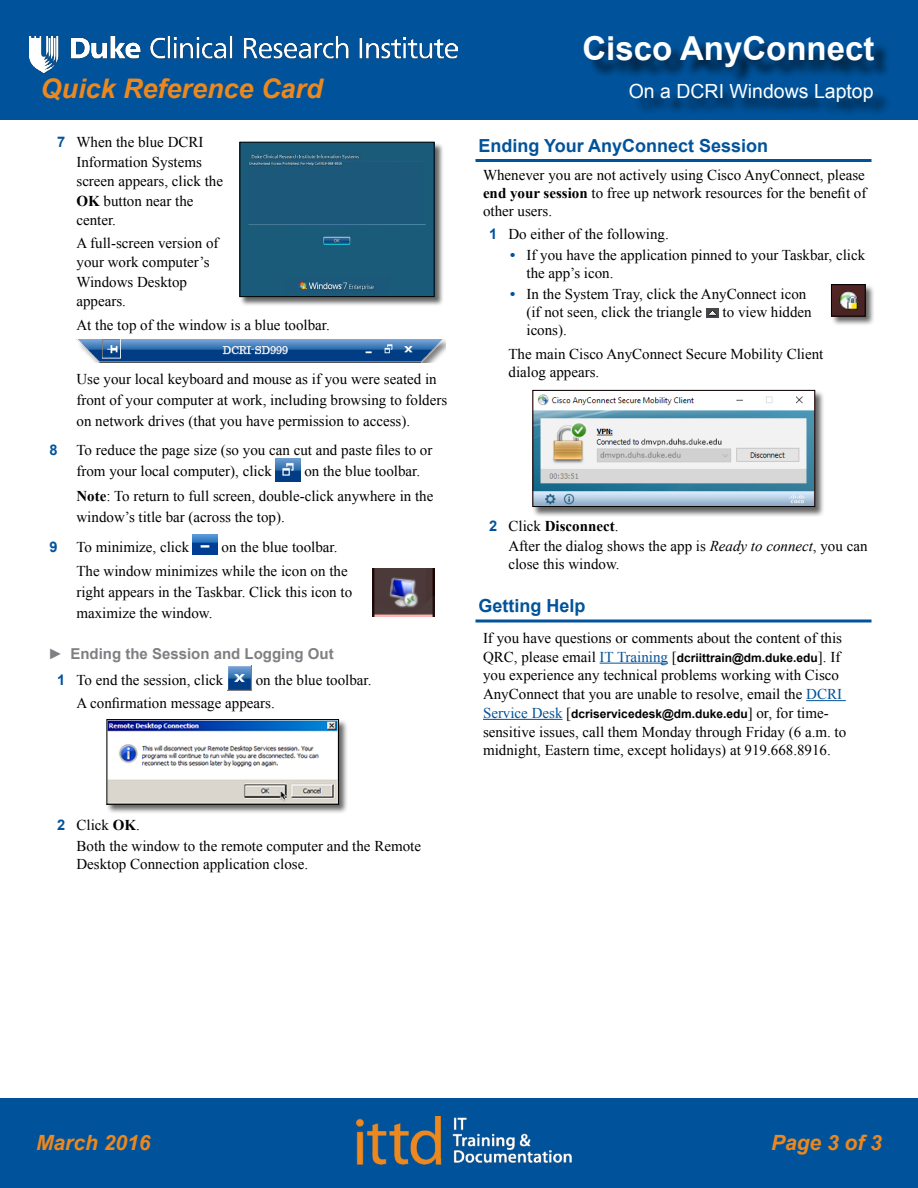
<style>
.page{position:relative;width:918px;height:1188px;background:#fff}
.page>*{position:absolute;margin:0;border:0;box-sizing:border-box;transform-origin:0 0}
.Software_Name{font:700 33px "Arial";color:#fff}
.t1{font:italic 700 27px "Arial";color:#ec881d}
.t2{font:italic 700 21px "Arial";color:#ec881d}
.Software_Name_Subhea{font:19.5px "Arial";color:#fff}
.Topic_Heading{font:700 18px "Arial";color:#00539b}
.Feedback{font:15px/19.5px "Times New Roman";color:#000}
.Body_Text{font:15px/18px "Times New Roman";color:#000}
.t3{font:700 15px "Arial";color:#7e8083}
.t4{font:700 15px "Times New Roman";color:#000}
.t5{font:700 14.7px "Arial";color:#00539b}
.Body_Text-2{font:700 12px "Arial";color:#000}
.s1{font-family:"Arial";font-weight:700;font-size:14.7px;color:#00539b}
.s2{font-weight:700}
.s3{font-family:"Arial";font-size:14.7px;color:#00539b}
.s4{font-weight:400}
.s5{font-style:italic}
.s6{font-family:"Times New Roman";font-weight:400;font-size:15px}
.s7{font-family:"Times New Roman";font-weight:400;font-size:15px;color:#00539b}
.s8{color:#00539b}
</style>
<div class="page">
<div style="left:0;top:1098px;width:918px;height:90px;background:#00539b"></div>
<div style="left:0;top:0;width:918px;height:120px;background:#00539b"></div>
<img style="left:357px;top:1116px;width:214px;height:49px">
<img style="left:29px;top:37px;width:428px;height:36px">
<div style="left:239px;top:142px;width:205px;height:164px;background:#000;opacity:.6"></div>
<div style="left:242px;top:144px;width:191px;height:151px;background:#195b79"></div>
<div style="left:240px;top:142px;width:195px;height:155px;border:1px solid #000"></div>
<img style="left:77px;top:340px;width:368px;height:23px">
<img style="left:276px;top:459px;width:25px;height:23px">
<img style="left:193px;top:535px;width:25px;height:20px">
<img style="left:372px;top:569px;width:62px;height:47px">
<img style="left:227px;top:666px;width:25px;height:25px">
<div style="left:106px;top:719px;width:242px;height:95px;background:#000;opacity:.6"></div>
<img style="left:108px;top:721px;width:229px;height:82px">
<div style="left:106px;top:719px;width:233px;height:86px;border:1px solid #000"></div>
<hr style="left:476px;top:159px;width:396px;height:3px;background:#00539b">
<hr style="left:476px;top:620px;width:396px;height:2px;background:#00539b">
<hr style="left:600px;top:663px;width:68px;height:1px;background:#00539b">
<hr style="left:806px;top:700px;width:40px;height:1px;background:#00539b">
<hr style="left:483px;top:719px;width:80px;height:1px;background:#00539b">
<div style="left:830px;top:284px;width:45px;height:42px;background:#000;opacity:.6"></div>
<img style="left:833px;top:286px;width:31px;height:28px">
<div style="left:831px;top:284px;width:35px;height:32px;border:1px solid #000"></div>
<svg style="left:706px;top:308px;width:13px;height:10px"></svg>
<div style="left:532px;top:390px;width:293px;height:127px;background:#000;opacity:.6"></div>
<img style="left:534px;top:392px;width:279px;height:113px">
<div style="left:532px;top:390px;width:283px;height:117px;border:1px solid #000"></div>
<div style="left:587px;top:38px;width:305px;height:47px;background:#000;opacity:.75"></div>
<div style="left:632px;top:86px;width:259px;height:33px;background:#000;opacity:.75"></div>
<h2 class="t1" style="left:40px;top:70px;width:284px">Quick Reference Card</h2>
<p class="Feedback" style="left:76px;top:132px;width:148px;text-indent:-20px"><span class="s1">7</span> When the blue DCRI<br>Information Systems screen appears, click the<br><span class="s2">OK</span> button near the center.</p>
<p class="Feedback" style="left:76px;top:233px;width:144px">A full-screen version of your work computer’s<br>Windows Desktop appears.</p>
<p class="Feedback" style="left:76px;top:315px;width:255px">At the top of the window is a blue toolbar.</p>
<p class="Feedback" style="left:76px;top:368px;width:372px;line-height:21px">Use your local keyboard and mouse as if you were seated in front of your computer at work, including browsing to folders on network drives (that you have permission to access).</p>
<p class="t5" style="left:50px;top:440px;width:10px">8</p>
<p class="Feedback" style="left:76px;top:439px;width:357px;line-height:21px">To reduce the page size (so you can cut and paste files to or from your local computer), click</p>
<p class="Feedback" style="left:304px;top:461px;width:117px">on the blue toolbar.</p>
<p class="Feedback" style="left:76px;top:485px;width:358px;line-height:21px"><span class="s2">Note</span>: To return to full screen, double-click anywhere in the window’s title bar (across the top).</p>
<p class="t5" style="left:50px;top:537px;width:10px">9</p>
<p class="Feedback" style="left:76px;top:537px;width:114px">To minimize, click</p>
<p class="Feedback" style="left:222px;top:537px;width:117px">on the blue toolbar.</p>
<p class="Feedback" style="left:76px;top:560px;width:277px;line-height:21px">The window minimizes while the icon on the right appears in the Taskbar. Click this icon to maximize the window.</p>
<p class="t3" style="left:48px;top:643px;width:287px">► Ending the Session and Logging Out</p>
<p class="Feedback" style="left:57px;top:670px;width:168px"><span class="s1">1</span> To end the session, click</p>
<p class="Feedback" style="left:256px;top:670px;width:117px">on the blue toolbar.</p>
<p class="Feedback" style="left:76px;top:693px;width:200px">A confirmation message appears.</p>
<p class="Feedback" style="left:57px;top:815px;width:84px"><span class="s1">2</span> Click <span class="s2">OK</span>.</p>
<p class="Feedback" style="left:76px;top:837px;width:346px;line-height:18px">Both the window to the remote computer and the Remote<br>Desktop Connection application close.</p>
<p class="Software_Name" style="left:582px;top:26px;width:294px">Cisco AnyConnect</p>
<p class="Software_Name_Subhea" style="left:629px;top:78px;width:246px">On a DCRI Windows Laptop</p>
<p class="Topic_Heading" style="left:478px;top:133px;width:291px">Ending Your AnyConnect Session</p>
<p class="Body_Text" style="left:483px;top:166px;width:385px;text-align:justify">Whenever you are not actively using Cisco AnyConnect, please <span class="s2">end your session</span> to free up network resources for the benefit of other users.</p>
<p class="Feedback" style="left:489px;top:224px;width:181px"><span class="s1">1</span> Do either of the following.</p>
<p class="Feedback" style="left:526px;top:245px;width:340px;line-height:18px;text-indent:-16px"><span class="s1">•</span> If you have the application pinned to your Taskbar, click the app’s icon.</p>
<p class="Feedback" style="left:526px;top:284px;width:281px;line-height:18px;text-indent:-16px"><span class="s1">•</span> In the System Tray, click the AnyConnect icon (if not seen, click the triangle</p>
<p class="Feedback" style="left:723px;top:302px;width:91px">to view hidden</p>
<p class="Feedback" style="left:526px;top:320px;width:42px">icons).</p>
<p class="Feedback" style="left:508px;top:344px;width:316px;line-height:18px">The main Cisco AnyConnect Secure Mobility Client dialog appears.</p>
<p class="t4" style="left:489px;top:516px;width:131px"><span class="s3">2</span> <span class="s4">Click</span> Disconnect<span class="s4">.</span></p>
<p class="Feedback" style="left:508px;top:536px;width:361px;line-height:18px">After the dialog shows the app is <span class="s5">Ready to connect</span>, you can close this window.</p>
<p class="Topic_Heading" style="left:478px;top:594px;width:109px">Getting Help</p>
<p class="Body_Text" style="left:483px;top:629px;width:361px">If you have questions or comments about the content of this</p>
<p class="Body_Text-2" style="left:483px;top:649px;width:359px"><span class="s6">QRC, please email</span> <span class="s7">IT Training</span> <span class="s6">[</span>dcriittrain@dm.duke.edu<span class="s6">]. If</span></p>
<p class="Body_Text" style="left:483px;top:666px;width:361px;line-height:18.8px">you experience any technical problems working with Cisco<br>AnyConnect that you are unable to resolve, email the <span class="s8">DCRI</span></p>
<p class="Body_Text-2" style="left:483px;top:706px;width:347px"><span class="s7">Service Desk</span> <span class="s6">[</span>dcriservicedesk@dm.duke.edu<span class="s6">] or, for time-</span></p>
<p class="Body_Text" style="left:483px;top:722px;width:365px;line-height:18.8px">sensitive issues, call them Monday through Friday (6 a.m. to midnight, Eastern time, except holidays) at 919.668.8916.</p>
<h3 class="t2" style="left:36px;top:1129px;width:116px">March 2016</h3>
<h3 class="t2" style="left:771px;top:1129px;width:112px">Page 3 of 3</h3>
</div>
